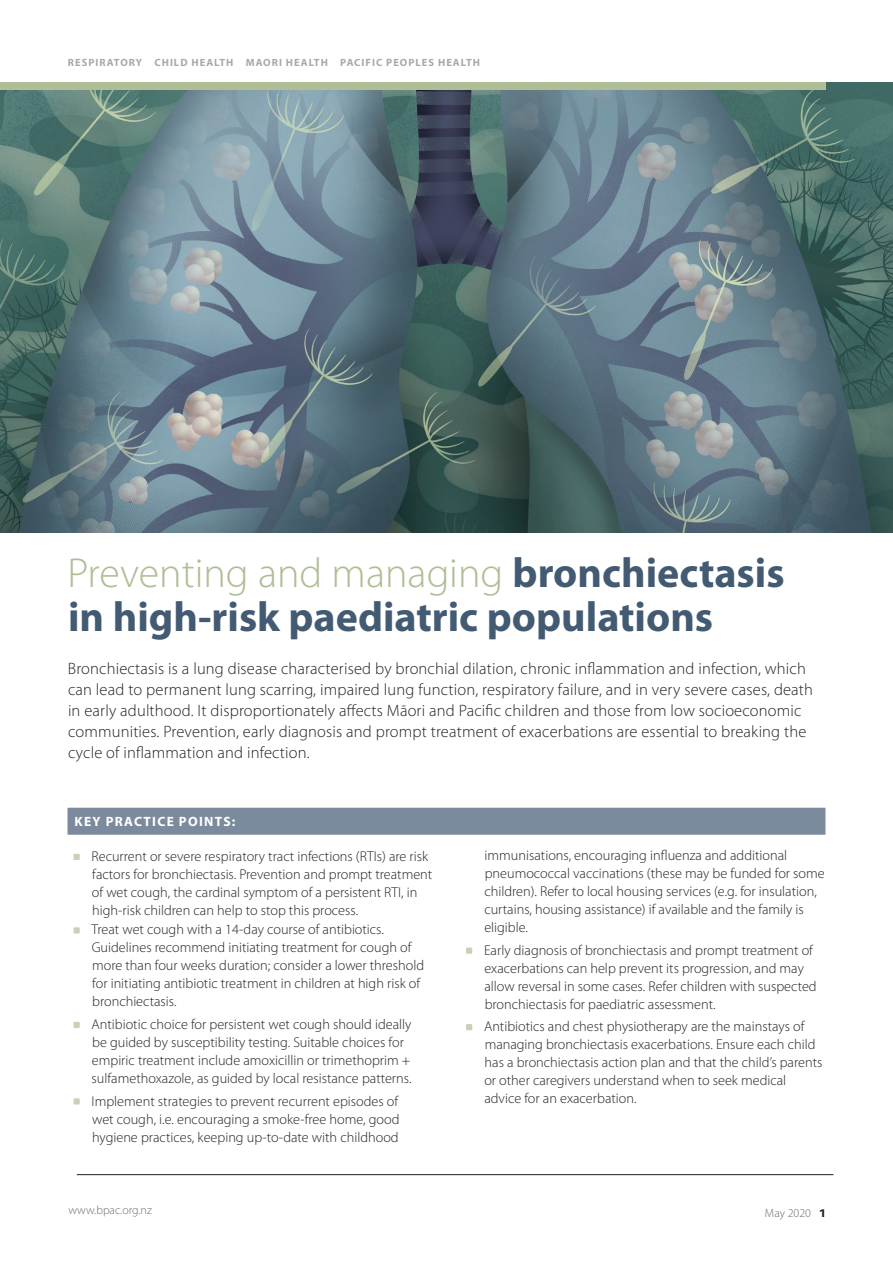
<style>
.page{position:relative;width:893px;height:1263px;background:#fff}
.page>*{position:absolute;margin:0;border:0;box-sizing:border-box;transform-origin:0 0}
.t1{font:700 42px/43.5px "Myriad Pro";color:#435a73}
.Introduction{font:300 16.5px/21px "Myriad Pro";letter-spacing:.01em;color:#231f20}
.Key_Concepts_Bullets{font:300 14.25px/18px "Myriad Pro";color:#231f20}
.Key_Concepts_Heading{font:700 13.5px "Myriad Pro";letter-spacing:.095em;color:#fff}
.t2{font:300 12px "Myriad Pro";color:#6c6d70}
.Key_Concepts_Heading-2{font:700 10.5px "Myriad Pro";letter-spacing:.095em;color:#a8a9ad}
.s1{font-weight:300;color:#afbe95}
.s2{font-weight:600;font-size:15.75px;color:#231f20}
</style>
<div class="page">
<img style="left:0;top:82px;width:893px;height:450px">
<div style="left:0;top:83px;width:825px;height:7px;background:#afbe95"></div>
<svg style="left:73px;top:854px;width:7px;height:6px"></svg>
<svg style="left:73px;top:927px;width:7px;height:7px"></svg>
<svg style="left:73px;top:1022px;width:7px;height:6px"></svg>
<svg style="left:73px;top:1098px;width:7px;height:7px"></svg>
<svg style="left:466px;top:947px;width:6px;height:7px"></svg>
<svg style="left:466px;top:1024px;width:6px;height:6px"></svg>
<div style="left:68px;top:808px;width:757px;height:27px;background:#7b8b9d"></div>
<hr style="left:77px;top:1174px;width:756px;height:1px;background:#231f20">
<p class="Key_Concepts_Heading-2" style="left:68px;top:55px;width:414px">RESPIRATORY CHILD HEALTH MAORI HEALTH PACIFIC PEOPLES HEALTH</p>
<p class="t1" style="left:67px;top:550px;width:719px"><span class="s1">Preventing and managing</span> BRONCHIECTASIS<br>IN HIGH-RISK PAEDIATRIC POPULATIONS</p>
<p class="Introduction" style="left:68px;top:658px;width:747px">Bronchiectasis is a lung disease characterised by bronchial dilation, chronic inflammation and infection, which can lead to permanent lung scarring, impaired lung function, respiratory failure, and in very severe cases, death in early adulthood. It disproportionately affects Māori and Pacific children and those from low socioeconomic communities. Prevention, early diagnosis and prompt treatment of exacerbations are essential to breaking the cycle of inflammation and infection.</p>
<p class="Key_Concepts_Heading" style="left:75px;top:813px;width:162px">KEY PRACTICE POINTS:</p>
<p class="Key_Concepts_Bullets" style="left:91px;top:847px;width:342px">Recurrent or severe respiratory tract infections (RTIs) are risk factors for bronchiectasis. Prevention and prompt treatment of wet cough, the cardinal symptom of a persistent RTI, in high-risk children can help to stop this process.</p>
<p class="Key_Concepts_Bullets" style="left:91px;top:920px;width:334px">Treat wet cough with a 14-day course of antibiotics.<br>Guidelines recommend initiating treatment for cough of more than four weeks duration; consider a lower threshold for initiating antibiotic treatment in children at high risk of bronchiectasis.</p>
<p class="Key_Concepts_Bullets" style="left:91px;top:1015px;width:322px">Antibiotic choice for persistent wet cough should ideally be guided by susceptibility testing. Suitable choices for empiric treatment include amoxicillin or trimethoprim + sulfamethoxazole, as guided by local resistance patterns.</p>
<p class="Key_Concepts_Bullets" style="left:91px;top:1091px;width:309px;text-align:justify">Implement strategies to prevent recurrent episodes of wet cough, i.e. encouraging a smoke-free home, good hygiene practices, keeping up-to-date with childhood</p>
<p class="Key_Concepts_Bullets" style="left:484px;top:846px;width:342px">immunisations, encouraging influenza and additional pneumococcal vaccinations (these may be funded for some children). Refer to local housing services (e.g. for insulation, curtains, housing assistance) if available and the family is eligible.</p>
<p class="Key_Concepts_Bullets" style="left:484px;top:941px;width:334px">Early diagnosis of bronchiectasis and prompt treatment of exacerbations can help prevent its progression, and may allow reversal in some cases. Refer children with suspected bronchiectasis for paediatric assessment.</p>
<p class="Key_Concepts_Bullets" style="left:484px;top:1017px;width:340px">Antibiotics and chest physiotherapy are the mainstays of managing bronchiectasis exacerbations. Ensure each child has a bronchiectasis action plan and that the child’s parents or other caregivers understand when to seek medical advice for an exacerbation.</p>
<p class="t2" style="left:69px;top:1202px;width:85px">www.bpac.org.nz</p>
<p class="t2" style="left:765px;top:1206px;width:62px">May 2020 <span class="s2">1</span></p>
</div>
